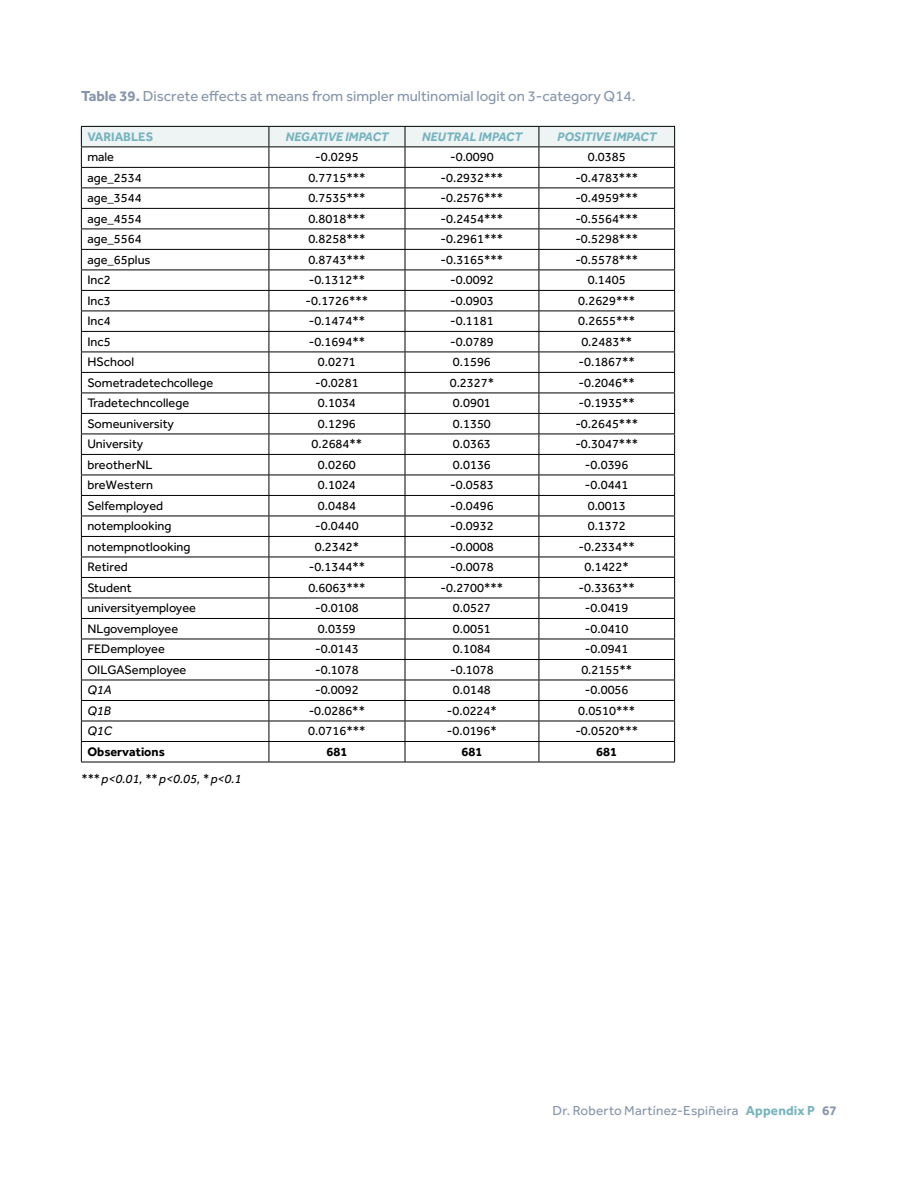
<style>
.page{position:relative;width:918px;height:1188px;background:#fff}
.page>*{position:absolute;margin:0;border:0;box-sizing:border-box;transform-origin:0 0}
.t1{font:15px "Effra";color:#8695ac}
.t2{font:13.5px "Effra";letter-spacing:.015em;color:#8695ac}
.t3{font:12.75px "Effra";color:#000}
.t4{font:italic 700 12.75px "Effra";color:#76b3be}
.t5{font:italic 12.75px "Effra";color:#000}
.t6{font:700 12.75px "Effra";color:#000}
.t7{font:700 12.75px "Effra";color:#76b3be}
.s1{font-weight:700}
.s2{font-weight:700;color:#76b3be}
</style>
<div class="page">
<svg style="left:81px;top:126px;width:594px;height:636px"></svg>
<hr style="left:81px;top:762px;width:188px;height:1px;background:#000">
<hr style="left:269px;top:762px;width:136px;height:1px;background:#000">
<hr style="left:405px;top:762px;width:134px;height:1px;background:#000">
<hr style="left:539px;top:762px;width:136px;height:1px;background:#000">
<p class="t1" style="left:81px;top:87px;width:556px"><span class="s1">Table 39.</span> Discrete effects at means from simpler multinomial logit on 3-category Q14.</p>
<p class="t7" style="left:87px;top:129px;width:67px">VARIABLES</p>
<p class="t4" style="left:285px;top:129px;width:105px">NEGATIVE IMPACT</p>
<p class="t4" style="left:422px;top:129px;width:101px">NEUTRAL IMPACT</p>
<p class="t4" style="left:557px;top:129px;width:101px">POSITIVE IMPACT</p>
<p class="t3" style="left:87px;top:150px;width:28px">male</p>
<p class="t3" style="left:315px;top:150px;width:45px">-0.0295</p>
<p class="t3" style="left:450px;top:150px;width:45px">-0.0090</p>
<p class="t3" style="left:588px;top:150px;width:40px">0.0385</p>
<p class="t3" style="left:87px;top:170px;width:56px">age_2534</p>
<p class="t3" style="left:308px;top:170px;width:59px">0.7715***</p>
<p class="t3" style="left:441px;top:170px;width:64px">-0.2932***</p>
<p class="t3" style="left:575px;top:170px;width:64px">-0.4783***</p>
<p class="t3" style="left:87px;top:191px;width:56px">age_3544</p>
<p class="t3" style="left:308px;top:191px;width:59px">0.7535***</p>
<p class="t3" style="left:441px;top:191px;width:64px">-0.2576***</p>
<p class="t3" style="left:575px;top:191px;width:64px">-0.4959***</p>
<p class="t3" style="left:87px;top:211px;width:56px">age_4554</p>
<p class="t3" style="left:308px;top:211px;width:59px">0.8018***</p>
<p class="t3" style="left:441px;top:211px;width:64px">-0.2454***</p>
<p class="t3" style="left:575px;top:211px;width:64px">-0.5564***</p>
<p class="t3" style="left:87px;top:232px;width:56px">age_5564</p>
<p class="t3" style="left:308px;top:232px;width:59px">0.8258***</p>
<p class="t3" style="left:441px;top:232px;width:64px">-0.2961***</p>
<p class="t3" style="left:575px;top:232px;width:64px">-0.5298***</p>
<p class="t3" style="left:87px;top:252px;width:65px">age_65plus</p>
<p class="t3" style="left:308px;top:252px;width:59px">0.8743***</p>
<p class="t3" style="left:441px;top:252px;width:64px">-0.3165***</p>
<p class="t3" style="left:575px;top:252px;width:64px">-0.5578***</p>
<p class="t3" style="left:87px;top:273px;width:25px">Inc2</p>
<p class="t3" style="left:309px;top:273px;width:58px">-0.1312**</p>
<p class="t3" style="left:450px;top:273px;width:45px">-0.0092</p>
<p class="t3" style="left:588px;top:273px;width:40px">0.1405</p>
<p class="t3" style="left:87px;top:293px;width:25px">Inc3</p>
<p class="t3" style="left:306px;top:293px;width:64px">-0.1726***</p>
<p class="t3" style="left:450px;top:293px;width:45px">-0.0903</p>
<p class="t3" style="left:578px;top:293px;width:59px">0.2629***</p>
<p class="t3" style="left:87px;top:314px;width:25px">Inc4</p>
<p class="t3" style="left:309px;top:314px;width:58px">-0.1474**</p>
<p class="t3" style="left:450px;top:314px;width:45px">-0.1181</p>
<p class="t3" style="left:578px;top:314px;width:59px">0.2655***</p>
<p class="t3" style="left:87px;top:334px;width:25px">Inc5</p>
<p class="t3" style="left:309px;top:334px;width:58px">-0.1694**</p>
<p class="t3" style="left:450px;top:334px;width:45px">-0.0789</p>
<p class="t3" style="left:581px;top:334px;width:52px">0.2483**</p>
<p class="t3" style="left:87px;top:355px;width:48px">HSchool</p>
<p class="t3" style="left:318px;top:355px;width:40px">0.0271</p>
<p class="t3" style="left:453px;top:355px;width:40px">0.1596</p>
<p class="t3" style="left:579px;top:355px;width:58px">-0.1867**</p>
<p class="t3" style="left:87px;top:375px;width:127px">Sometradetechcollege</p>
<p class="t3" style="left:315px;top:375px;width:45px">-0.0281</p>
<p class="t3" style="left:450px;top:375px;width:46px">0.2327*</p>
<p class="t3" style="left:579px;top:375px;width:58px">-0.2046**</p>
<p class="t3" style="left:87px;top:396px;width:103px">Tradetechncollege</p>
<p class="t3" style="left:318px;top:396px;width:40px">0.1034</p>
<p class="t3" style="left:453px;top:396px;width:40px">0.0901</p>
<p class="t3" style="left:579px;top:396px;width:58px">-0.1935**</p>
<p class="t3" style="left:87px;top:416px;width:88px">Someuniversity</p>
<p class="t3" style="left:318px;top:416px;width:40px">0.1296</p>
<p class="t3" style="left:453px;top:416px;width:40px">0.1350</p>
<p class="t3" style="left:575px;top:416px;width:64px">-0.2645***</p>
<p class="t3" style="left:87px;top:437px;width:57px">University</p>
<p class="t3" style="left:312px;top:437px;width:52px">0.2684**</p>
<p class="t3" style="left:453px;top:437px;width:40px">0.0363</p>
<p class="t3" style="left:575px;top:437px;width:64px">-0.3047***</p>
<p class="t3" style="left:87px;top:457px;width:66px">breotherNL</p>
<p class="t3" style="left:318px;top:457px;width:40px">0.0260</p>
<p class="t3" style="left:453px;top:457px;width:40px">0.0136</p>
<p class="t3" style="left:585px;top:457px;width:45px">-0.0396</p>
<p class="t3" style="left:87px;top:478px;width:67px">breWestern</p>
<p class="t3" style="left:318px;top:478px;width:40px">0.1024</p>
<p class="t3" style="left:450px;top:478px;width:45px">-0.0583</p>
<p class="t3" style="left:585px;top:478px;width:45px">-0.0441</p>
<p class="t3" style="left:87px;top:498px;width:77px">Selfemployed</p>
<p class="t3" style="left:318px;top:498px;width:40px">0.0484</p>
<p class="t3" style="left:450px;top:498px;width:45px">-0.0496</p>
<p class="t3" style="left:588px;top:498px;width:40px">0.0013</p>
<p class="t3" style="left:87px;top:519px;width:86px">notemplooking</p>
<p class="t3" style="left:315px;top:519px;width:45px">-0.0440</p>
<p class="t3" style="left:450px;top:519px;width:45px">-0.0932</p>
<p class="t3" style="left:588px;top:519px;width:40px">0.1372</p>
<p class="t3" style="left:87px;top:539px;width:105px">notempnotlooking</p>
<p class="t3" style="left:315px;top:539px;width:46px">0.2342*</p>
<p class="t3" style="left:450px;top:539px;width:45px">-0.0008</p>
<p class="t3" style="left:579px;top:539px;width:58px">-0.2334**</p>
<p class="t3" style="left:87px;top:560px;width:42px">Retired</p>
<p class="t3" style="left:309px;top:560px;width:58px">-0.1344**</p>
<p class="t3" style="left:450px;top:560px;width:45px">-0.0078</p>
<p class="t3" style="left:585px;top:560px;width:46px">0.1422*</p>
<p class="t3" style="left:87px;top:580px;width:46px">Student</p>
<p class="t3" style="left:308px;top:580px;width:59px">0.6063***</p>
<p class="t3" style="left:441px;top:580px;width:64px">-0.2700***</p>
<p class="t3" style="left:579px;top:580px;width:58px">-0.3363**</p>
<p class="t3" style="left:87px;top:601px;width:110px">universityemployee</p>
<p class="t3" style="left:315px;top:601px;width:45px">-0.0108</p>
<p class="t3" style="left:453px;top:601px;width:40px">0.0527</p>
<p class="t3" style="left:585px;top:601px;width:45px">-0.0419</p>
<p class="t3" style="left:87px;top:621px;width:92px">NLgovemployee</p>
<p class="t3" style="left:318px;top:621px;width:40px">0.0359</p>
<p class="t3" style="left:453px;top:621px;width:40px">0.0051</p>
<p class="t3" style="left:585px;top:621px;width:45px">-0.0410</p>
<p class="t3" style="left:87px;top:642px;width:79px">FEDemployee</p>
<p class="t3" style="left:315px;top:642px;width:45px">-0.0143</p>
<p class="t3" style="left:453px;top:642px;width:40px">0.1084</p>
<p class="t3" style="left:585px;top:642px;width:45px">-0.0941</p>
<p class="t3" style="left:87px;top:662px;width:101px">OILGASemployee</p>
<p class="t3" style="left:315px;top:662px;width:45px">-0.1078</p>
<p class="t3" style="left:450px;top:662px;width:45px">-0.1078</p>
<p class="t3" style="left:581px;top:662px;width:52px">0.2155**</p>
<p class="t5" style="left:87px;top:683px;width:26px">Q1A</p>
<p class="t3" style="left:315px;top:683px;width:45px">-0.0092</p>
<p class="t3" style="left:453px;top:683px;width:40px">0.0148</p>
<p class="t3" style="left:585px;top:683px;width:45px">-0.0056</p>
<p class="t5" style="left:87px;top:703px;width:25px">Q1B</p>
<p class="t3" style="left:309px;top:703px;width:58px">-0.0286**</p>
<p class="t3" style="left:447px;top:703px;width:51px">-0.0224*</p>
<p class="t3" style="left:578px;top:703px;width:59px">0.0510***</p>
<p class="t5" style="left:87px;top:724px;width:26px">Q1C</p>
<p class="t3" style="left:308px;top:724px;width:59px">0.0716***</p>
<p class="t3" style="left:447px;top:724px;width:51px">-0.0196*</p>
<p class="t3" style="left:575px;top:724px;width:64px">-0.0520***</p>
<p class="t6" style="left:87px;top:744px;width:79px">Observations</p>
<p class="t6" style="left:327px;top:744px;width:22px">681</p>
<p class="t6" style="left:461px;top:744px;width:22px">681</p>
<p class="t6" style="left:596px;top:744px;width:22px">681</p>
<p class="t5" style="left:81px;top:771px;width:162px">*** p&lt;0.01, ** p&lt;0.05, * p&lt;0.1</p>
<p class="t2" style="left:553px;top:1102px;width:286px">Dr. Roberto Martínez-Espiñeira <span class="s2">Appendix P</span> <span class="s1">67</span></p>
</div>
